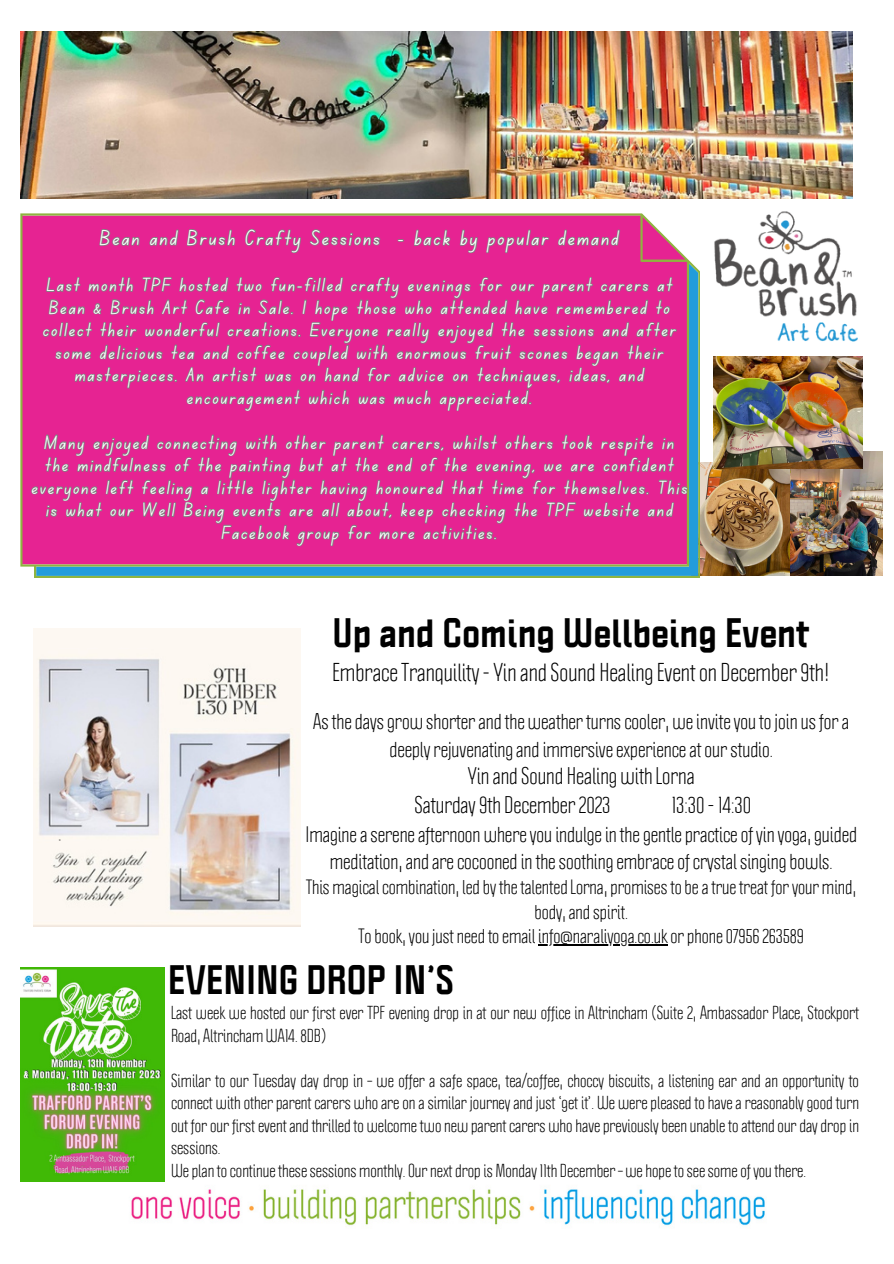
<style>
.page{position:relative;width:894px;height:1264px;background:#fff}
.page>*{position:absolute;margin:0;border:0;box-sizing:border-box;transform-origin:0 0}
.t1{font:800 36px "Politica";color:#000}
.t2{font:22.65px "Politica";color:#000}
.t3{font:21.3px "Canva School Font";letter-spacing:.1em;color:#fff}
.t4{font:21.15px/29.2px "Politica";color:#000}
.t5{font:19.65px/27px "Politica";color:#000;text-align:center}
.t6{font:19.2px/22.5px "Canva School Font";letter-spacing:.1em;color:#fff;text-align:center}
.t7{font:18.15px/24.8px "Politica";color:#000;text-align:center}
.t8{font:16.5px/22.5px "Politica";color:#000}
.t9{font:300 6.15px "Poppins";color:#000}
</style>
<div class="page">
<img style="left:119px;top:1174px;width:646px;height:52px">
<img style="left:789px;top:451px;width:93px;height:124px">
<img style="left:700px;top:462px;width:89px;height:113px">
<svg style="left:20px;top:213px;width:680px;height:365px;background:#938ca4"></svg>
<img style="left:714px;top:211px;width:144px;height:131px">
<img style="left:20px;top:32px;width:832px;height:166px">
<img style="left:20px;top:967px;width:144px;height:214px">
<img style="left:33px;top:628px;width:267px;height:299px">
<svg style="left:45px;top:565px;width:630px;height:13px;background:#45a5af"></svg>
<svg style="left:30px;top:213px;width:658px;height:352px;background:#d6338f"></svg>
<img style="left:713px;top:356px;width:149px;height:112px">
<hr style="left:538px;top:944px;width:129px;height:1px;background:#000">
<p class="t3" style="left:100px;top:228px;width:520px">Bean and Brush Crafty Sessions - back by popular demand</p>
<p class="t6" style="left:43px;top:276px;width:634px">Last month TPF hosted two fun-filled crafty evenings for our parent carers at Bean &amp; Brush Art Café in Sale. I hope those who attended have remembered to collect their wonderful creations. Everyone really enjoyed the sessions and after some delicious tea and coffee coupled with enormous fruit scones began their masterpieces. An artist was on hand for advice on techniques, ideas, and encouragement which was much appreciated.</p>
<p class="t6" style="left:31px;top:433px;width:657px">Many enjoyed connecting with other parent carers, whilst others took respite in the mindfulness of the painting but at the end of the evening, we are confident everyone left feeling a little lighter having honoured that time for themselves. This is what our Well Being events are all about, keep checking the TPF website and Facebook group for more activities.</p>
<p class="t9" style="left:59px;top:837px;width:3px">“</p>
<h1 class="t1" style="left:332px;top:616px;width:478px">Up and Coming Wellbeing Event</h1>
<p class="t2" style="left:332px;top:658px;width:499px">Embrace Tranquility - Yin and Sound Healing Event on December 9th!</p>
<p class="t5" style="left:313px;top:708px;width:537px">As the days grow shorter and the weather turns cooler, we invite you to join us for a deeply rejuvenating and immersive experience at our studio.</p>
<p class="t4" style="left:414px;top:760px;width:281px;text-indent:53px">Yin and Sound Healing with Lorna<br>Saturday 9th December 2023</p>
<p class="t4" style="left:671px;top:789px;width:81px">13:30 - 14:30</p>
<p class="t5" style="left:305px;top:820px;width:553px">Imagine a serene afternoon where you indulge in the gentle practice of yin yoga, guided meditation, and are cocooned in the soothing embrace of crystal singing bowls.</p>
<p class="t7" style="left:306px;top:874px;width:551px">This magical combination, led by the talented Lorna, promises to be a true treat for your mind, body, and spirit.<br>To book, you just need to email info@naraliyoga.co.uk or phone 07956 263589</p>
<h1 class="t1" style="left:168px;top:964px;width:287px">EVENING DROP IN’S</h1>
<p class="t8" style="left:171px;top:1001px;width:689px">Last week we hosted our first ever TPF evening drop in at our new office in Altrincham (Suite 2, Ambassador Place, Stockport<br>Road, Altrincham WA14. 8DB)</p>
<p class="t8" style="left:171px;top:1068px;width:689px">Similar to our Tuesday day drop in – we offer a safe space, tea/coffee, choccy biscuits, a listening ear and an opportunity to connect with other parent carers who are on a similar journey and just ‘get it’. We were pleased to have a reasonably good turn out for our first event and thrilled to welcome two new parent carers who have previously been unable to attend our day drop in sessions.<br>We plan to continue these sessions monthly. Our next drop is Monday 11th December – we hope to see some of you there.</p>
</div>
